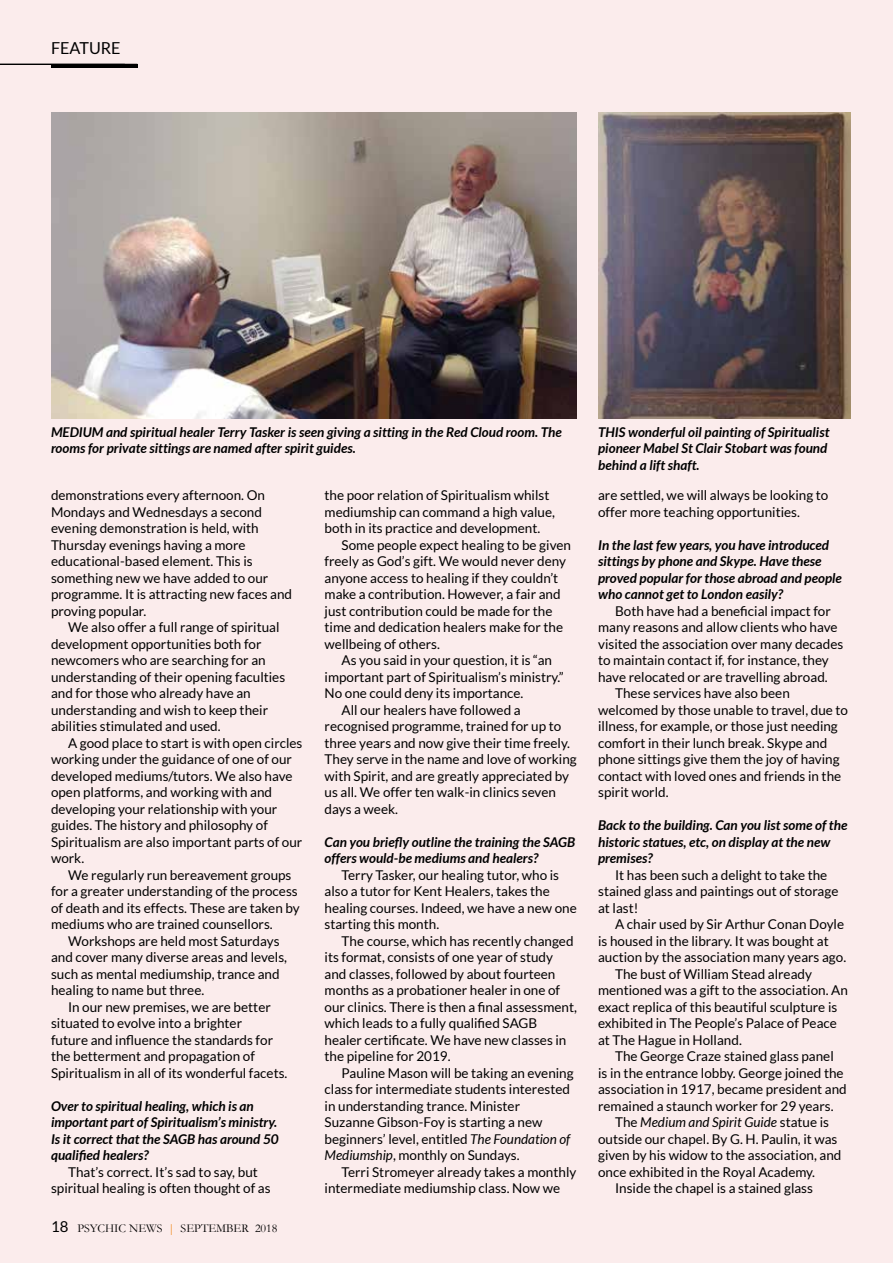
<style>
.page{position:relative;width:893px;height:1263px;background:#fbecec}
.page>*{position:absolute;margin:0;border:0;box-sizing:border-box;transform-origin:0 0}
.t1{font:16.5px "Lato";color:#000}
.t2{font:13.5px/16.5px "Lato";color:#000}
.t3{font:italic 700 13.5px/16.5px "Lato";color:#000}
.t4{font:italic 13.5px "Lato";color:#000}
.t5{font:12px "Garamond";color:#000}
.s1{font-family:"Lato";font-size:15px}
.s2{color:#ef7c00}
.s3{font-style:italic}
.s4{font-style:normal}
</style>
<div class="page">
<hr style="left:51px;top:64px;width:74px;height:3px;background:#000">
<hr style="left:0;top:64px;width:137px;height:1px;background:#000">
<hr style="left:64px;top:64px;width:74px;height:3px;background:#000">
<img style="left:51px;top:113px;width:526px;height:306px">
<img style="left:598px;top:113px;width:252px;height:306px">
<p class="t1" style="left:51px;top:39px;width:71px">FEATURE</p>
<p class="t3" style="left:51px;top:424px;width:512px">MEDIUM and spiritual healer Terry Tasker is seen giving a sitting in the Red Cloud room. The rooms for private sittings are named after spirit guides.</p>
<p class="t3" style="left:598px;top:424px;width:233px">THIS wonderful oil painting of Spiritualist pioneer Mabel St Clair Stobart was found behind a lift shaft.</p>
<p class="t2" style="left:51px;top:487px;width:243px">demonstrations every afternoon. On Mondays and Wednesdays a second evening demonstration is held, with Thursday evenings having a more educational-based element. This is something new we have added to our programme. It is attracting new faces and proving popular.</p>
<p class="t2" style="left:51px;top:619px;width:236px;text-indent:17px">We also offer a full range of spiritual development opportunities both for newcomers who are searching for an understanding of their opening faculties and for those who already have an understanding and wish to keep their abilities stimulated and used.</p>
<p class="t2" style="left:51px;top:734px;width:253px;text-indent:17px">A good place to start is with open circles working under the guidance of one of our developed mediums/tutors. We also have open platforms, and working with and developing your relationship with your guides. The history and philosophy of Spiritualism are also important parts of our work.</p>
<p class="t2" style="left:51px;top:866px;width:250px;text-indent:17px">We regularly run bereavement groups for a greater understanding of the process of death and its effects. These are taken by mediums who are trained counsellors.</p>
<p class="t2" style="left:51px;top:932px;width:238px;text-indent:17px">Workshops are held most Saturdays and cover many diverse areas and levels, such as mental mediumship, trance and healing to name but three.</p>
<p class="t2" style="left:51px;top:998px;width:238px;text-indent:17px">In our new premises, we are better situated to evolve into a brighter<br>future and influence the standards for the betterment and propagation of Spiritualism in all of its wonderful facets.</p>
<p class="t3" style="left:51px;top:1098px;width:229px">Over to spiritual healing, which is an important part of Spiritualism’s ministry.<br>Is it correct that the SAGB has around 50 qualified healers?</p>
<p class="t2" style="left:51px;top:1163px;width:221px;text-align:center">That’s correct. It’s sad to say, but spiritual healing is often thought of as</p>
<p class="t5" style="left:51px;top:1221px;width:228px"><span class="s1">18</span> PSYCHIC NEWS <span class="s2">|</span> SEPTEMBER 2018</p>
<p class="t2" style="left:325px;top:487px;width:232px">the poor relation of Spiritualism whilst mediumship can command a high value, both in its practice and development.</p>
<p class="t2" style="left:325px;top:536px;width:248px;text-indent:17px">Some people expect healing to be given freely as God’s gift. We would never deny anyone access to healing if they couldn’t make a contribution. However, a fair and just contribution could be made for the time and dedication healers make for the wellbeing of others.</p>
<p class="t2" style="left:342px;top:652px;width:212px">As you said in your question, it is “an</p>
<p class="t2" style="left:325px;top:668px;width:241px">important part of Spiritualism’s ministry.”</p>
<p class="t2" style="left:325px;top:685px;width:200px">No one could deny its importance.</p>
<p class="t2" style="left:342px;top:701px;width:181px">All our healers have followed a</p>
<p class="t2" style="left:325px;top:718px;width:238px">recognised programme, trained for up to</p>
<p class="t2" style="left:325px;top:734px;width:247px">three years and now give their time freely.</p>
<p class="t2" style="left:325px;top:751px;width:254px">They serve in the name and love of working</p>
<p class="t2" style="left:325px;top:767px;width:246px">with Spirit, and are greatly appreciated by</p>
<p class="t2" style="left:325px;top:784px;width:233px">us all. We offer ten walk-in clinics seven</p>
<p class="t2" style="left:325px;top:800px;width:75px">days a week.</p>
<p class="t3" style="left:325px;top:834px;width:252px">Can you briefly outline the training the SAGB offers would-be mediums and healers?</p>
<p class="t2" style="left:325px;top:866px;width:254px;text-indent:17px">Terry Tasker, our healing tutor, who is also a tutor for Kent Healers, takes the healing courses. Indeed, we have a new one starting this month.</p>
<p class="t2" style="left:325px;top:932px;width:254px;text-indent:17px">The course, which has recently changed its format, consists of one year of study and classes, followed by about fourteen months as a probationer healer in one of our clinics. There is then a final assessment, which leads to a fully qualified SAGB healer certificate. We have new classes in the pipeline for 2019.</p>
<p class="t2" style="left:325px;top:1064px;width:251px;text-indent:17px">Pauline Mason will be taking an evening class for intermediate students interested in understanding trance. Minister<br>Suzanne Gibson-Foy is starting a new beginners’ level, entitled <span class="s3">The Foundation of Mediumship</span>, monthly on Sundays.</p>
<p class="t2" style="left:325px;top:1163px;width:253px;text-indent:17px">Terri Stromeyer already takes a monthly intermediate mediumship class. Now we</p>
<p class="t2" style="left:598px;top:487px;width:232px">are settled, we will always be looking to offer more teaching opportunities.</p>
<p class="t3" style="left:598px;top:537px;width:245px">In the last few years, you have introduced sittings by phone and Skype. Have these proved popular for those abroad and people who cannot get to London easily?</p>
<p class="t2" style="left:615px;top:602px;width:217px">Both have had a beneficial impact for</p>
<p class="t2" style="left:598px;top:619px;width:241px">many reasons and allow clients who have</p>
<p class="t2" style="left:598px;top:635px;width:247px">visited the association over many decades</p>
<p class="t2" style="left:598px;top:652px;width:232px">to maintain contact if, for instance, they</p>
<p class="t2" style="left:598px;top:668px;width:231px">have relocated or are travelling abroad.</p>
<p class="t2" style="left:615px;top:685px;width:176px">These services have also been</p>
<p class="t2" style="left:598px;top:701px;width:252px">welcomed by those unable to travel, due to</p>
<p class="t2" style="left:598px;top:718px;width:241px">illness, for example, or those just needing</p>
<p class="t2" style="left:598px;top:734px;width:231px">comfort in their lunch break. Skype and</p>
<p class="t2" style="left:598px;top:751px;width:243px">phone sittings give them the joy of having</p>
<p class="t2" style="left:598px;top:767px;width:245px">contact with loved ones and friends in the</p>
<p class="t2" style="left:598px;top:784px;width:72px">spirit world.</p>
<p class="t3" style="left:598px;top:817px;width:251px">Back to the building. Can you list some of the historic statues, etc, on display at the new premises?</p>
<p class="t2" style="left:598px;top:866px;width:242px;text-indent:17px">It has been such a delight to take the stained glass and paintings out of storage at last!</p>
<p class="t2" style="left:615px;top:916px;width:230px">A chair used by Sir Arthur Conan Doyle</p>
<p class="t2" style="left:598px;top:932px;width:232px">is housed in the library. It was bought at</p>
<p class="t2" style="left:598px;top:949px;width:250px">auction by the association many years ago.</p>
<p class="t2" style="left:615px;top:965px;width:198px">The bust of William Stead already</p>
<p class="t2" style="left:598px;top:982px;width:251px">mentioned was a gift to the association. An</p>
<p class="t2" style="left:598px;top:998px;width:241px">exact replica of this beautiful sculpture is</p>
<p class="t2" style="left:598px;top:1015px;width:240px">exhibited in The People’s Palace of Peace</p>
<p class="t2" style="left:598px;top:1031px;width:145px">at The Hague in Holland.</p>
<p class="t2" style="left:615px;top:1048px;width:220px">The George Craze stained glass panel</p>
<p class="t2" style="left:598px;top:1064px;width:247px">is in the entrance lobby. George joined the</p>
<p class="t2" style="left:598px;top:1081px;width:250px">association in 1917, became president and</p>
<p class="t2" style="left:598px;top:1097px;width:237px">remained a staunch worker for 29 years.</p>
<p class="t4" style="left:615px;top:1114px;width:215px"><span class="s4">The</span> Medium and Spirit Guide <span class="s4">statue is</span></p>
<p class="t2" style="left:598px;top:1130px;width:241px">outside our chapel. By G. H. Paulin, it was</p>
<p class="t2" style="left:598px;top:1147px;width:245px">given by his widow to the association, and</p>
<p class="t2" style="left:598px;top:1163px;width:219px">once exhibited in the Royal Academy.</p>
<p class="t2" style="left:615px;top:1180px;width:199px">Inside the chapel is a stained glass</p>
</div>
